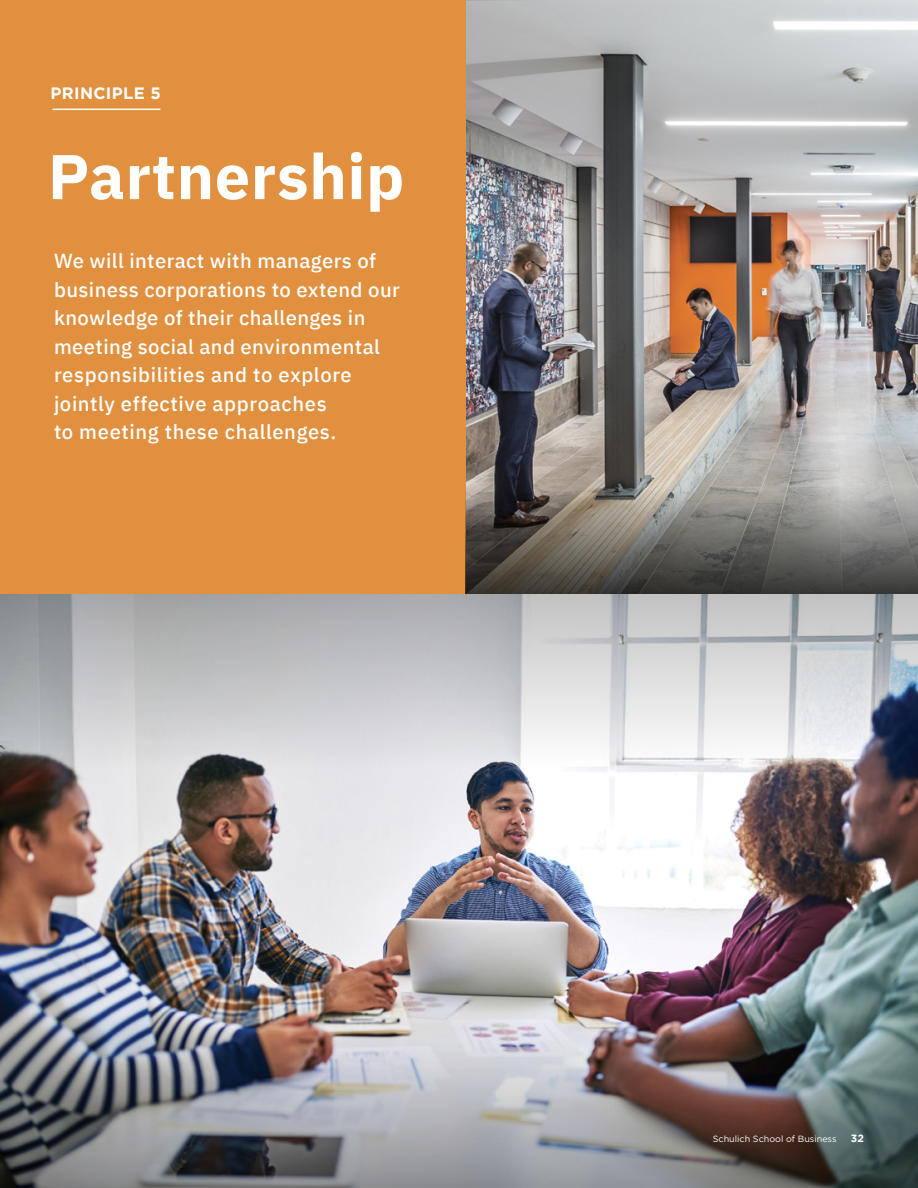
<style>
.page{position:relative;width:918px;height:1188px;background:#fff}
.page>*{position:absolute;margin:0;border:0;box-sizing:border-box;transform-origin:0 0}
.t1{font:700 63px "IBM Plex Sans";letter-spacing:.01em;color:#fff}
.t2{font:500 20.25px/28.5px "IBM Plex Sans";letter-spacing:.02em;color:#fff}
.t3{font:700 16.5px "Gotham";letter-spacing:.02em;color:#fff}
.t4{font:700 10.5px "Gotham";color:#fff}
.t5{font:9px "Gotham";color:#fff}
</style>
<div class="page">
<img style="left:0;top:795px;width:918px;height:192px">
<img style="left:466px;top:0;width:452px;height:471px">
<div style="left:0;top:0;width:466px;height:594px;background:#e0903e"></div>
<hr style="left:52px;top:109px;width:108px;height:1px;background:#fff">
<svg style="left:466px;top:471px;width:452px;height:123px;background:#726f6a"></svg>
<svg style="left:0;top:594px;width:918px;height:201px;background:#c0c0c3"></svg>
<img style="left:0;top:987px;width:918px;height:201px">
<p class="t3" style="left:51px;top:82px;width:112px">PRINCIPLE 5</p>
<p class="t1" style="left:48px;top:127px;width:358px">Partnership</p>
<p class="t2" style="left:54px;top:245px;width:347px">We will interact with managers of business corporations to extend our knowledge of their challenges in meeting social and environmental responsibilities and to explore jointly effective approaches<br>to meeting these challenges.</p>
<p class="t5" style="left:713px;top:1133px;width:125px">Schulich School of Business</p>
<p class="t4" style="left:851px;top:1131px;width:15px">32</p>
</div>
